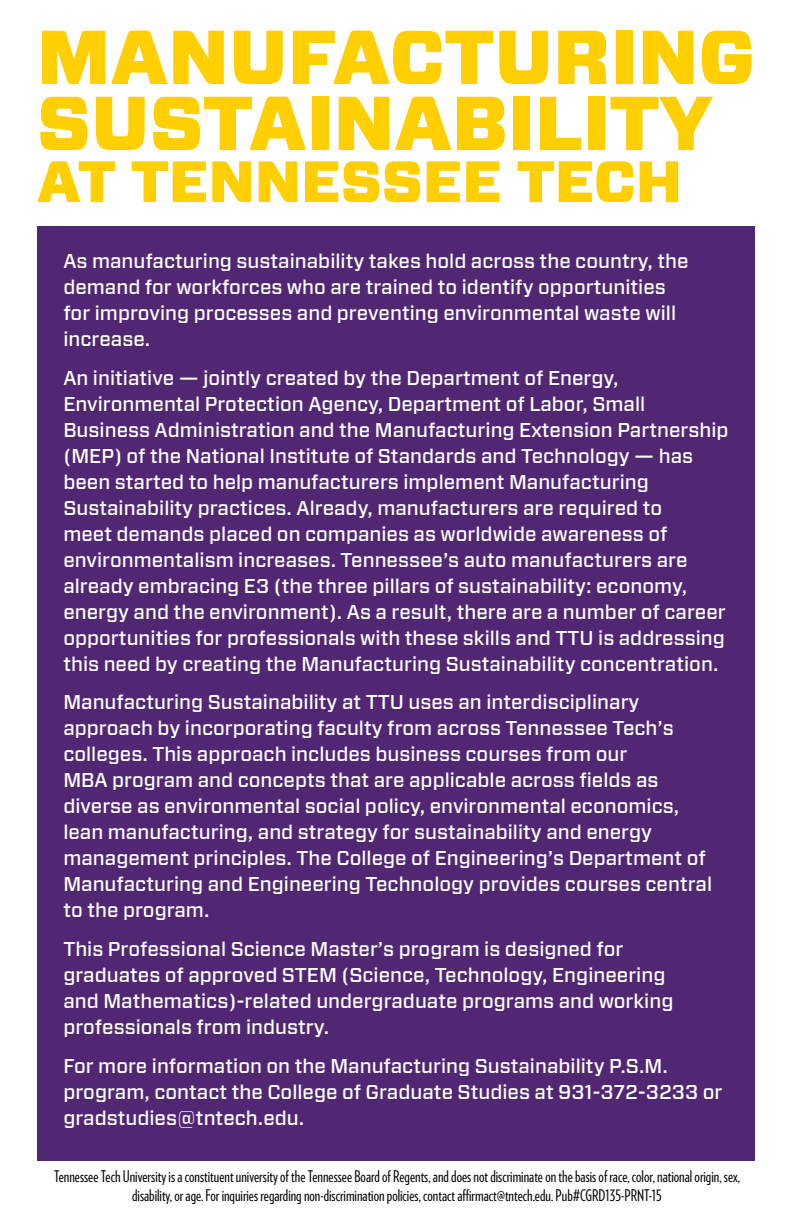
<style>
.page{position:relative;width:792px;height:1224px;background:#fff}
.page>*{position:absolute;margin:0;border:0;box-sizing:border-box;transform-origin:0 0}
.t1{font:900 76px/66px "Forza";color:#ffcf01}
.t2{font:900 58px "Forza";color:#ffcf01}
.t3{font:500 20px/26px "Forza";color:#fff}
.t4{font:16px/19.2px "Verlag Compressed";color:#000;text-align:center}
</style>
<div class="page">
<div style="left:37px;top:226px;width:718px;height:935px;background:#512773"></div>
<h1 class="t1" style="left:37px;top:26px;width:719px">MANUFACTURING<br>SUSTAINABILITY</h1>
<h2 class="t2" style="left:37px;top:143px;width:647px">AT TENNESSEE TECH</h2>
<p class="t3" style="left:63px;top:248px;width:627px">As manufacturing sustainability takes hold across the country, the demand for workforces who are trained to identify opportunities for improving processes and preventing environmental waste will increase.</p>
<p class="t3" style="left:63px;top:365px;width:667px">An initiative — jointly created by the Department of Energy, Environmental Protection Agency, Department of Labor, Small Business Administration and the Manufacturing Extension Partnership (MEP) of the National Institute of Standards and Technology — has been started to help manufacturers implement Manufacturing Sustainability practices. Already, manufacturers are required to<br>meet demands placed on companies as worldwide awareness of environmentalism increases. Tennessee’s auto manufacturers are already embracing E3 (the three pillars of sustainability: economy, energy and the environment). As a result, there are a number of career opportunities for professionals with these skills and TTU is addressing this need by creating the Manufacturing Sustainability concentration.</p>
<p class="t3" style="left:63px;top:690px;width:650px">Manufacturing Sustainability at TTU uses an interdisciplinary approach by incorporating faculty from across Tennessee Tech’s colleges. This approach includes business courses from our<br>MBA program and concepts that are applicable across fields as diverse as environmental social policy, environmental economics, lean manufacturing, and strategy for sustainability and energy management principles. The College of Engineering’s Department of Manufacturing and Engineering Technology provides courses central to the program.</p>
<p class="t3" style="left:63px;top:936px;width:612px">This Professional Science Master’s program is designed for graduates of approved STEM (Science, Technology, Engineering and Mathematics)-related undergraduate programs and working professionals from industry.</p>
<p class="t3" style="left:63px;top:1053px;width:661px">For more information on the Manufacturing Sustainability P.S.M. program, contact the College of Graduate Studies at 931-372-3233 or gradstudies@tntech.edu.</p>
<p class="t4" style="left:54px;top:1166px;width:687px">Tennessee Tech University is a constituent university of the Tennessee Board of Regents, and does not discriminate on the basis of race, color, national origin, sex, disability, or age. For inquiries regarding non-discrimination policies, contact affirmact@tntech.edu. Pub#CGRD135-PRNT-15</p>
</div>
